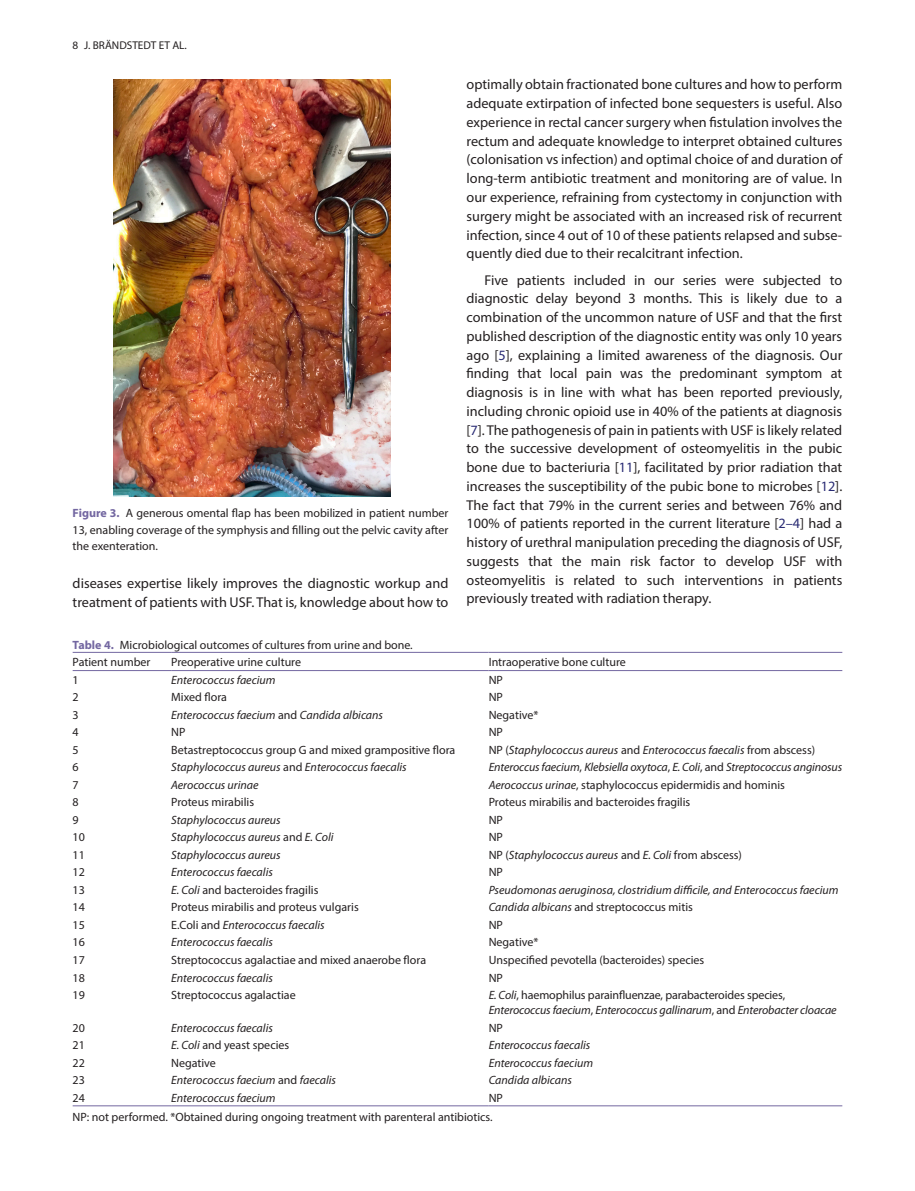
<style>
.page{position:relative;width:915px;height:1191px;background:#fff}
.page>*{position:absolute;margin:0;border:0;box-sizing:border-box;transform-origin:0 0}
.Body_text_next{font:14.25px/18.8px "Myriad Pro";color:#231f20;text-align:justify}
.Body_text_first{font:14.25px/18.8px "Myriad Pro";color:#231f20}
.Table_Body{font:italic 12px/15px "Myriad Pro";color:#231f20}
.Table_Body-2{font:12px "Myriad Pro";color:#231f20}
.Figure_title{font:12px/16.5px "Myriad Pro";color:#231f20;text-align:justify}
.Table_sourceline__-F{font:12px "Myriad Pro";color:#231f20}
.Table_Col_Head{font:12px "Myriad Pro";color:#231f20}
.Table_title{font:12px "Myriad Pro";color:#231f20}
.t1{font:11.25px "Myriad Pro";color:#231f20}
.s1{font-weight:700;color:#7367a1}
.s2{color:#292b74}
.s3{font-style:normal}
.s4{font-style:italic}
</style>
<div class="page">
<img style="left:114px;top:79px;width:276px;height:417px">
<hr style="left:73px;top:652px;width:98px;height:1px;background:#7367a1">
<hr style="left:171px;top:652px;width:317px;height:1px;background:#7367a1">
<hr style="left:488px;top:652px;width:354px;height:1px;background:#7367a1">
<hr style="left:73px;top:670px;width:98px;height:1px;background:#7367a1">
<hr style="left:171px;top:670px;width:317px;height:1px;background:#7367a1">
<hr style="left:488px;top:670px;width:354px;height:1px;background:#7367a1">
<hr style="left:73px;top:1105px;width:98px;height:1px;background:#7367a1">
<hr style="left:171px;top:1105px;width:317px;height:1px;background:#7367a1">
<hr style="left:488px;top:1105px;width:354px;height:1px;background:#7367a1">
<p class="t1" style="left:73px;top:39px;width:116px">8 J. BRÄNDSTEDT ET AL.</p>
<p class="Figure_title" style="left:73px;top:504px;width:377px"><span class="s1">Figure 3.</span> A generous omental flap has been mobilized in patient number 13, enabling coverage of the symphysis and filling out the pelvic cavity after the exenteration.</p>
<p class="Body_text_first" style="left:73px;top:573px;width:377px">diseases expertise likely improves the diagnostic workup and treatment of patients with USF. That is, knowledge about how to</p>
<p class="Body_text_first" style="left:466px;top:75px;width:377px;text-align:justify">optimally obtain fractionated bone cultures and how to perform adequate extirpation of infected bone sequesters is useful. Also experience in rectal cancer surgery when fistulation involves the rectum and adequate knowledge to interpret obtained cultures (colonisation vs infection) and optimal choice of and duration of long-term antibiotic treatment and monitoring are of value. In our experience, refraining from cystectomy in conjunction with surgery might be associated with an increased risk of recurrent infection, since 4 out of 10 of these patients relapsed and subse&shy;quently died due to their recalcitrant infection.</p>
<p class="Body_text_next" style="left:466px;top:270px;width:377px;text-indent:18px">Five patients included in our series were subjected to diagnostic delay beyond 3 months. This is likely due to a combination of the uncommon nature of USF and that the first published description of the diagnostic entity was only 10 years ago [<span class="s2">5</span>], explaining a limited awareness of the diagnosis. Our finding that local pain was the predominant symptom at diagnosis is in line with what has been reported previously, including chronic opioid use in 40% of the patients at diagnosis [<span class="s2">7</span>]. The pathogenesis of pain in patients with USF is likely related to the successive development of osteomyelitis in the pubic bone due to bacteriuria [<span class="s2">11</span>], facilitated by prior radiation that increases the susceptibility of the pubic bone to microbes [<span class="s2">12</span>].<br>The fact that 79% in the current series and between 76% and 100% of patients reported in the current literature [<span class="s2">2–4</span>] had a history of urethral manipulation preceding the diagnosis of USF, suggests that the main risk factor to develop USF with osteomyelitis is related to such interventions in patients previously treated with radiation therapy.</p>
<p class="Table_title" style="left:73px;top:637px;width:341px"><span class="s1">Table 4.</span> Microbiological outcomes of cultures from urine and bone.</p>
<p class="Table_Col_Head" style="left:73px;top:654px;width:79px">Patient number</p>
<p class="Table_Col_Head" style="left:171px;top:654px;width:131px">Preoperative urine culture</p>
<p class="Table_Col_Head" style="left:488px;top:654px;width:139px">Intraoperative bone culture</p>
<p class="Table_Body-2" style="left:73px;top:672px;width:8px">1</p>
<p class="Table_Body" style="left:171px;top:672px;width:106px">Enterococcus faecium</p>
<p class="Table_Body-2" style="left:488px;top:672px;width:16px">NP</p>
<p class="Table_Body-2" style="left:73px;top:690px;width:8px">2</p>
<p class="Table_Body-2" style="left:171px;top:690px;width:57px">Mixed flora</p>
<p class="Table_Body-2" style="left:488px;top:690px;width:16px">NP</p>
<p class="Table_Body-2" style="left:73px;top:707px;width:8px">3</p>
<p class="Table_Body" style="left:171px;top:707px;width:213px">Enterococcus faecium <span class="s3">and</span> Candida albicans</p>
<p class="Table_Body-2" style="left:488px;top:707px;width:51px">Negative*</p>
<p class="Table_Body-2" style="left:73px;top:725px;width:8px">4</p>
<p class="Table_Body-2" style="left:171px;top:725px;width:16px">NP</p>
<p class="Table_Body-2" style="left:488px;top:725px;width:16px">NP</p>
<p class="Table_Body-2" style="left:73px;top:742px;width:8px">5</p>
<p class="Table_Body-2" style="left:171px;top:742px;width:286px">Betastreptococcus group G and mixed grampositive flora</p>
<p class="Table_Body" style="left:488px;top:742px;width:328px"><span class="s3">NP (</span>Staphylococcus aureus <span class="s3">and</span> Enterococcus faecalis <span class="s3">from abscess)</span></p>
<p class="Table_Body-2" style="left:73px;top:760px;width:8px">6</p>
<p class="Table_Body" style="left:171px;top:759px;width:237px">Staphylococcus aureus <span class="s3">and</span> Enterococcus faecalis</p>
<p class="Table_Body" style="left:488px;top:759px;width:355px">Enteroccus faecium<span class="s3">,</span> Klebsiella oxytoca<span class="s3">,</span> E. Coli<span class="s3">, and</span> Streptococcus anginosus</p>
<p class="Table_Body-2" style="left:73px;top:777px;width:8px">7</p>
<p class="Table_Body" style="left:171px;top:777px;width:89px">Aerococcus urinae</p>
<p class="Table_Body-2" style="left:488px;top:777px;width:297px"><span class="s4">Aerococcus urinae</span>, staphylococcus epidermidis and hominis</p>
<p class="Table_Body-2" style="left:73px;top:795px;width:8px">8</p>
<p class="Table_Body-2" style="left:171px;top:795px;width:84px">Proteus mirabilis</p>
<p class="Table_Body-2" style="left:488px;top:795px;width:203px">Proteus mirabilis and bacteroides fragilis</p>
<p class="Table_Body-2" style="left:73px;top:812px;width:8px">9</p>
<p class="Table_Body" style="left:171px;top:812px;width:111px">Staphylococcus aureus</p>
<p class="Table_Body-2" style="left:488px;top:812px;width:16px">NP</p>
<p class="Table_Body-2" style="left:73px;top:830px;width:14px">10</p>
<p class="Table_Body" style="left:171px;top:829px;width:164px">Staphylococcus aureus <span class="s3">and</span> E. Coli</p>
<p class="Table_Body-2" style="left:488px;top:830px;width:16px">NP</p>
<p class="Table_Body-2" style="left:73px;top:847px;width:14px">11</p>
<p class="Table_Body" style="left:171px;top:847px;width:111px">Staphylococcus aureus</p>
<p class="Table_Body" style="left:488px;top:847px;width:255px"><span class="s3">NP (</span>Staphylococcus aureus <span class="s3">and</span> E. Coli <span class="s3">from abscess)</span></p>
<p class="Table_Body-2" style="left:73px;top:865px;width:14px">12</p>
<p class="Table_Body" style="left:171px;top:864px;width:103px">Enterococcus faecalis</p>
<p class="Table_Body-2" style="left:488px;top:865px;width:16px">NP</p>
<p class="Table_Body-2" style="left:73px;top:882px;width:14px">13</p>
<p class="Table_Body-2" style="left:171px;top:882px;width:149px"><span class="s4">E. Coli</span> and bacteroides fragilis</p>
<p class="Table_Body" style="left:488px;top:882px;width:351px">Pseudomonas aeruginosa, clostridium difficile, and Enterococcus faecium</p>
<p class="Table_Body-2" style="left:73px;top:900px;width:14px">14</p>
<p class="Table_Body-2" style="left:171px;top:900px;width:189px">Proteus mirabilis and proteus vulgaris</p>
<p class="Table_Body-2" style="left:488px;top:900px;width:206px"><span class="s4">Candida albicans</span> and streptococcus mitis</p>
<p class="Table_Body-2" style="left:73px;top:917px;width:14px">15</p>
<p class="Table_Body" style="left:171px;top:917px;width:155px"><span class="s3">E.Coli and</span> Enterococcus faecalis</p>
<p class="Table_Body-2" style="left:488px;top:917px;width:16px">NP</p>
<p class="Table_Body-2" style="left:73px;top:935px;width:14px">16</p>
<p class="Table_Body" style="left:171px;top:934px;width:103px">Enterococcus faecalis</p>
<p class="Table_Body-2" style="left:488px;top:935px;width:51px">Negative*</p>
<p class="Table_Body-2" style="left:73px;top:952px;width:14px">17</p>
<p class="Table_Body-2" style="left:171px;top:952px;width:256px">Streptococcus agalactiae and mixed anaerobe flora</p>
<p class="Table_Body-2" style="left:488px;top:952px;width:217px">Unspecified pevotella (bacteroides) species</p>
<p class="Table_Body-2" style="left:73px;top:970px;width:14px">18</p>
<p class="Table_Body" style="left:171px;top:969px;width:103px">Enterococcus faecalis</p>
<p class="Table_Body-2" style="left:488px;top:970px;width:16px">NP</p>
<p class="Table_Body-2" style="left:73px;top:987px;width:14px">19</p>
<p class="Table_Body-2" style="left:171px;top:987px;width:126px">Streptococcus agalactiae</p>
<p class="Table_Body" style="left:488px;top:987px;width:349px">E. Coli<span class="s3">, haemophilus parainfluenzae, parabacteroides species,<br></span>Enterococcus faecium<span class="s3">,</span> Enterococcus gallinarum<span class="s3">, and</span> Enterobacter cloacae</p>
<p class="Table_Body-2" style="left:73px;top:1020px;width:14px">20</p>
<p class="Table_Body" style="left:171px;top:1019px;width:103px">Enterococcus faecalis</p>
<p class="Table_Body-2" style="left:488px;top:1020px;width:16px">NP</p>
<p class="Table_Body-2" style="left:73px;top:1037px;width:14px">21</p>
<p class="Table_Body-2" style="left:171px;top:1037px;width:120px"><span class="s4">E. Coli</span> and yeast species</p>
<p class="Table_Body" style="left:488px;top:1037px;width:103px">Enterococcus faecalis</p>
<p class="Table_Body-2" style="left:73px;top:1055px;width:14px">22</p>
<p class="Table_Body-2" style="left:171px;top:1055px;width:46px">Negative</p>
<p class="Table_Body" style="left:488px;top:1054px;width:106px">Enterococcus faecium</p>
<p class="Table_Body-2" style="left:73px;top:1072px;width:14px">23</p>
<p class="Table_Body" style="left:171px;top:1072px;width:166px">Enterococcus faecium <span class="s3">and</span> faecalis</p>
<p class="Table_Body" style="left:488px;top:1072px;width:85px">Candida albicans</p>
<p class="Table_Body-2" style="left:73px;top:1090px;width:14px">24</p>
<p class="Table_Body" style="left:171px;top:1089px;width:106px">Enterococcus faecium</p>
<p class="Table_Body-2" style="left:488px;top:1090px;width:16px">NP</p>
<p class="Table_sourceline__-F" style="left:73px;top:1109px;width:421px">NP: not performed. *Obtained during ongoing treatment with parenteral antibiotics.</p>
</div>
